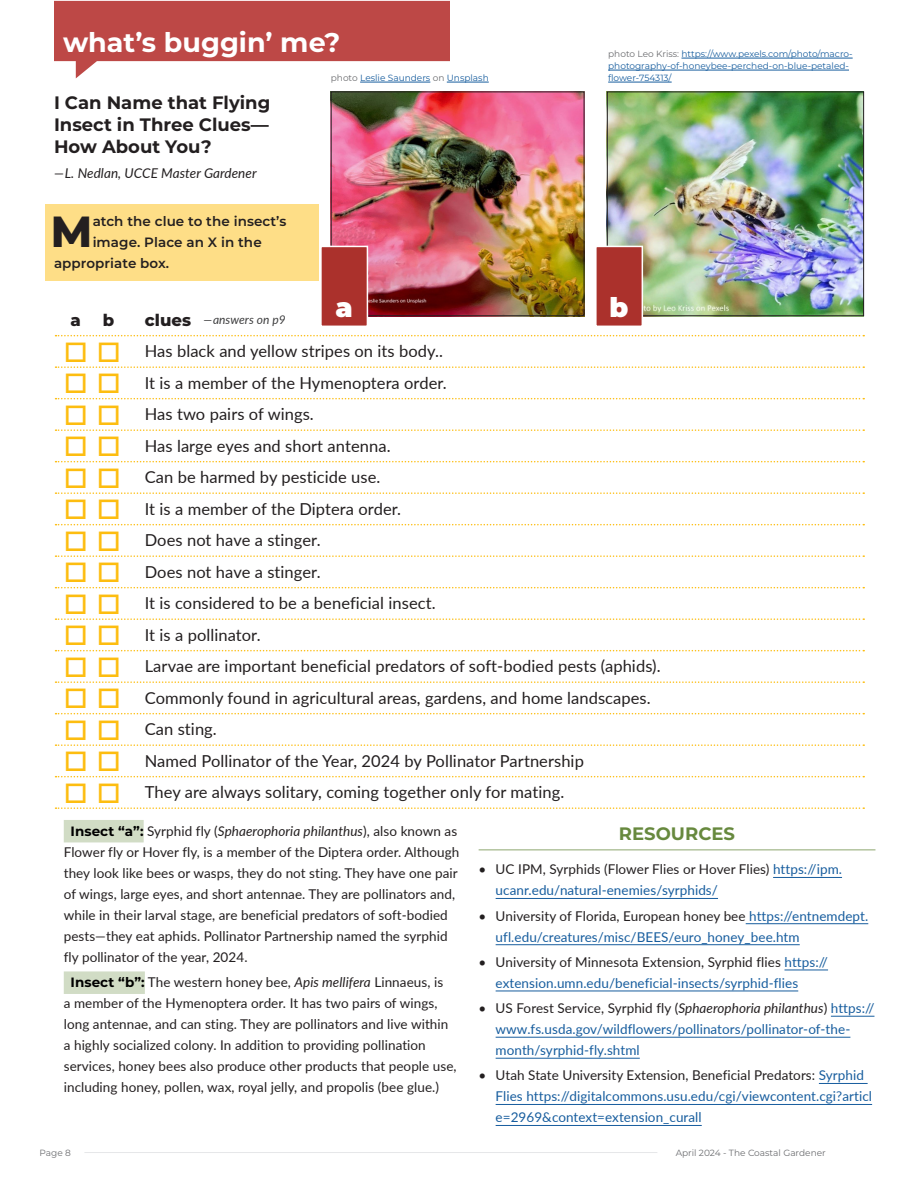
<style>
.page{position:relative;width:918px;height:1188px;background:#fff}
.page>*{position:absolute;margin:0;border:0;box-sizing:border-box;transform-origin:0 0}
._05_1st_paragraph{font:800 43.5px "Montserrat";color:#231f20}
._02_Article_Title_White{font:700 27px "Montserrat";color:#fff}
.t1{font:900 27px "Montserrat";color:#fff}
._01_SubHeadline{font:700 18px/21.6px "Montserrat";color:#231f20;text-align:justify}
._04_Sub_Title_Center{font:700 18px "Montserrat";color:#67893e}
._05_body_game{font:16.5px "Lato";letter-spacing:.005em;color:#231f20}
._05_body_game-2{font:800 16.5px "Montserrat";letter-spacing:.005em;color:#231f20}
._05_body_text_run-in_title{font:13.5px/21px "Lato";letter-spacing:.005em;color:#231f20}
.t2{font:13.5px/21px "Lato";letter-spacing:.005em;color:#175d9e}
._05_1st_paragraph-2{font:600 13.5px "Montserrat";letter-spacing:.005em;color:#231f20}
.t3{font:italic 13.5px "Lato";letter-spacing:.005em;color:#231f20}
.t4{font:italic 12px "Lato";letter-spacing:.005em;color:#3e3e3f}
._06_Photo_Caption{font:9px/12px "Montserrat";color:#175d9e}
.t5{font:9px "Montserrat";color:#6c6d70}
.s1{color:#6c6d70}
.s2{color:#fdbd10}
.s3{font-family:"Montserrat";font-weight:700;color:#000}
.s4{font-style:italic}
.s5{color:#231f20}
.s6{font-style:italic;color:#231f20}
</style>
<div class="page">
<hr style="left:84px;top:1152px;width:573px;height:1px;background:#e6e7e9">
<div style="left:64px;top:820px;width:80px;height:22px;background:#d1dcc5"></div>
<div style="left:64px;top:971px;width:81px;height:23px;background:#d1dcc5"></div>
<hr style="left:479px;top:849px;width:396px;height:2px;background:#b3c49f">
<hr style="left:773px;top:877px;width:69px;height:1px;background:#175d9e">
<hr style="left:496px;top:898px;width:222px;height:1px;background:#175d9e">
<hr style="left:746px;top:923px;width:122px;height:1px;background:#175d9e">
<hr style="left:496px;top:944px;width:304px;height:1px;background:#175d9e">
<hr style="left:784px;top:970px;width:44px;height:1px;background:#175d9e">
<hr style="left:496px;top:991px;width:302px;height:1px;background:#175d9e">
<hr style="left:831px;top:1016px;width:43px;height:1px;background:#175d9e">
<hr style="left:496px;top:1037px;width:354px;height:1px;background:#175d9e">
<hr style="left:496px;top:1058px;width:144px;height:1px;background:#175d9e">
<hr style="left:819px;top:1083px;width:49px;height:1px;background:#175d9e">
<hr style="left:496px;top:1104px;width:376px;height:1px;background:#175d9e">
<hr style="left:496px;top:1125px;width:206px;height:1px;background:#175d9e">
<svg style="left:54px;top:1px;width:396px;height:77px"></svg>
<img style="left:333px;top:94px;width:249px;height:220px">
<div style="left:331px;top:92px;width:253px;height:224px;border:1px solid #231f20"></div>
<img style="left:609px;top:94px;width:253px;height:220px">
<div style="left:607px;top:92px;width:257px;height:224px;border:1px solid #231f20"></div>
<hr style="left:360px;top:82px;width:70px;height:1px;background:#175d9e">
<hr style="left:447px;top:82px;width:42px;height:1px;background:#175d9e">
<hr style="left:682px;top:58px;width:171px;height:1px;background:#175d9e">
<hr style="left:608px;top:70px;width:241px;height:1px;background:#175d9e">
<hr style="left:608px;top:82px;width:64px;height:1px;background:#175d9e">
<div style="left:45px;top:204px;width:274px;height:77px;background:#fede87"></div>
<div style="left:596px;top:246px;width:46px;height:80px;background:#ab312c"></div>
<div style="left:595px;top:246px;width:48px;height:81px;border:2px solid #fff"></div>
<div style="left:321px;top:246px;width:46px;height:80px;background:#ab312c"></div>
<div style="left:320px;top:246px;width:48px;height:81px;border:2px solid #fff"></div>
<svg style="left:56px;top:335px;width:808px;height:1px"></svg>
<svg style="left:56px;top:587px;width:808px;height:1px"></svg>
<svg style="left:56px;top:650px;width:808px;height:1px"></svg>
<svg style="left:56px;top:681px;width:808px;height:2px"></svg>
<svg style="left:56px;top:713px;width:808px;height:1px"></svg>
<svg style="left:55px;top:366px;width:809px;height:2px"></svg>
<svg style="left:55px;top:397px;width:809px;height:2px"></svg>
<svg style="left:55px;top:429px;width:809px;height:2px"></svg>
<svg style="left:55px;top:460px;width:809px;height:2px"></svg>
<svg style="left:55px;top:492px;width:809px;height:2px"></svg>
<svg style="left:55px;top:523px;width:809px;height:2px"></svg>
<svg style="left:55px;top:555px;width:809px;height:2px"></svg>
<svg style="left:56px;top:618px;width:808px;height:2px"></svg>
<svg style="left:55px;top:744px;width:809px;height:2px"></svg>
<svg style="left:55px;top:775px;width:809px;height:2px"></svg>
<svg style="left:55px;top:807px;width:809px;height:2px"></svg>
<p class="_02_Article_Title_White" style="left:63px;top:23px;width:279px">what’s buggin’ me?</p>
<p class="_06_Photo_Caption" style="left:331px;top:72px;width:159px"><span class="s1">photo</span> Leslie Saunders <span class="s1">on</span> Unsplash</p>
<p class="_01_SubHeadline" style="left:54px;top:91px;width:218px">I Can Name that Flying Insect in Three Clues— How About You?</p>
<p class="t3" style="left:54px;top:164px;width:204px">—L. Nedlan, UCCE Master Gardener</p>
<p class="_05_1st_paragraph" style="left:51px;top:200px;width:43px">M</p>
<p class="_05_1st_paragraph-2" style="left:93px;top:212px;width:195px">atch the clue to the insect’s</p>
<p class="_05_1st_paragraph-2" style="left:93px;top:233px;width:171px">image. Place an X in the</p>
<p class="_05_1st_paragraph-2" style="left:54px;top:254px;width:117px">appropriate box.</p>
<p class="_06_Photo_Caption" style="left:608px;top:48px;width:246px"><span class="s1">photo Leo Kriss:</span> https://www.pexels.com/photo/macro&shy;photography-of-honeybee-perched-on-blue-petaled&shy;flower-754313/</p>
<p class="t1" style="left:336px;top:287px;width:19px">a</p>
<p class="t1" style="left:610px;top:287px;width:20px">b</p>
<p class="_05_body_game" style="left:64px;top:340px;width:381px"><span class="s2">□</span> <span class="s2">□</span> Has black and yellow stripes on its body..</p>
<p class="_05_body_game" style="left:64px;top:371px;width:385px"><span class="s2">□</span> <span class="s2">□</span> It is a member of the Hymenoptera order.</p>
<p class="_05_body_game" style="left:64px;top:403px;width:252px"><span class="s2">□</span> <span class="s2">□</span> Has two pairs of wings.</p>
<p class="_05_body_game" style="left:64px;top:434px;width:328px"><span class="s2">□</span> <span class="s2">□</span> Has large eyes and short antenna.</p>
<p class="_05_body_game" style="left:64px;top:466px;width:318px"><span class="s2">□</span> <span class="s2">□</span> Can be harmed by pesticide use.</p>
<p class="_05_body_game" style="left:64px;top:497px;width:339px"><span class="s2">□</span> <span class="s2">□</span> It is a member of the Diptera order.</p>
<p class="_05_body_game" style="left:64px;top:529px;width:258px"><span class="s2">□</span> <span class="s2">□</span> Does not have a stinger.</p>
<p class="_05_body_game" style="left:64px;top:560px;width:258px"><span class="s2">□</span> <span class="s2">□</span> Does not have a stinger.</p>
<p class="_05_body_game" style="left:64px;top:592px;width:374px"><span class="s2">□</span> <span class="s2">□</span> It is considered to be a beneficial insect.</p>
<p class="_05_body_game" style="left:64px;top:623px;width:198px"><span class="s2">□</span> <span class="s2">□</span> It is a pollinator.</p>
<p class="_05_body_game" style="left:64px;top:655px;width:598px"><span class="s2">□</span> <span class="s2">□</span> Larvae are important beneficial predators of soft-bodied pests (aphids).</p>
<p class="_05_body_game" style="left:64px;top:686px;width:589px"><span class="s2">□</span> <span class="s2">□</span> Commonly found in agricultural areas, gardens, and home landscapes.</p>
<p class="_05_body_game" style="left:64px;top:718px;width:155px"><span class="s2">□</span> <span class="s2">□</span> Can sting.</p>
<p class="_05_body_game" style="left:64px;top:749px;width:522px"><span class="s2">□</span> <span class="s2">□</span> Named Pollinator of the Year, 2024 by Pollinator Partnership</p>
<p class="_05_body_game" style="left:64px;top:781px;width:502px"><span class="s2">□</span> <span class="s2">□</span> They are always solitary, coming together only for mating.</p>
<p class="_05_body_game-2" style="left:71px;top:308px;width:12px">a</p>
<p class="_05_body_game-2" style="left:103px;top:308px;width:13px">b</p>
<p class="_05_body_game-2" style="left:145px;top:308px;width:48px">clues</p>
<p class="t4" style="left:203px;top:312px;width:84px">—answers on p9</p>
<p class="_05_body_text_run-in_title" style="left:64px;top:820px;width:397px;text-indent:7px"><span class="s3">Insect “a”:</span> Syrphid fly (<span class="s4">Sphaerophoria philanthus</span>), also known as Flower fly or Hover fly, is a member of the Diptera order. Although they look like bees or wasps, they do not sting. They have one pair of wings, large eyes, and short antennae. They are pollinators and, while in their larval stage, are beneficial predators of soft-bodied pests—they eat aphids. Pollinator Partnership named the syrphid fly pollinator of the year, 2024.</p>
<p class="_05_body_text_run-in_title" style="left:64px;top:971px;width:394px;text-indent:7px"><span class="s3">Insect “b”:</span> The western honey bee, <span class="s4">Apis mellifera</span> Linnaeus, is<br>a member of the Hymenoptera order. It has two pairs of wings, long antennae, and can sting. They are pollinators and live within a highly socialized colony. In addition to providing pollination services, honey bees also produce other products that people use, including honey, pollen, wax, royal jelly, and propolis (bee glue.)</p>
<p class="_04_Sub_Title_Center" style="left:619px;top:821px;width:118px">RESOURCES</p>
<p class="t2" style="left:496px;top:858px;width:348px;text-indent:-17px"><span class="s5">• UC IPM, Syrphids (Flower Flies or Hover Flies)</span> https://ipm. ucanr.edu/natural-enemies/syrphids/</p>
<p class="t2" style="left:496px;top:905px;width:374px;text-indent:-17px"><span class="s5">• University of Florida, European honey bee</span> https://entnemdept. ufl.edu/creatures/misc/BEES/euro_honey_bee.htm</p>
<p class="t2" style="left:496px;top:951px;width:334px;text-indent:-17px"><span class="s5">• University of Minnesota Extension, Syrphid flies</span> https:// extension.umn.edu/beneficial-insects/syrphid-flies</p>
<p class="t2" style="left:496px;top:997px;width:380px;text-indent:-17px"><span class="s5">• US Forest Service, Syrphid fly (</span><span class="s6">Sphaerophoria philanthus</span><span class="s5">)</span> https:// www.fs.usda.gov/wildflowers/pollinators/pollinator-of-the&shy;month/syrphid-fly.shtml</p>
<p class="t2" style="left:496px;top:1064px;width:378px;text-indent:-17px"><span class="s5">• Utah State University Extension, Beneficial Predators:</span> Syrphid<br>Flies https://digitalcommons.usu.edu/cgi/viewcontent.cgi?articl e=2969&amp;context=extension_curall</p>
<p class="t5" style="left:40px;top:1147px;width:33px">Page 8</p>
<p class="t5" style="left:676px;top:1147px;width:152px">April 2024 - The Coastal Gardener</p>
</div>
